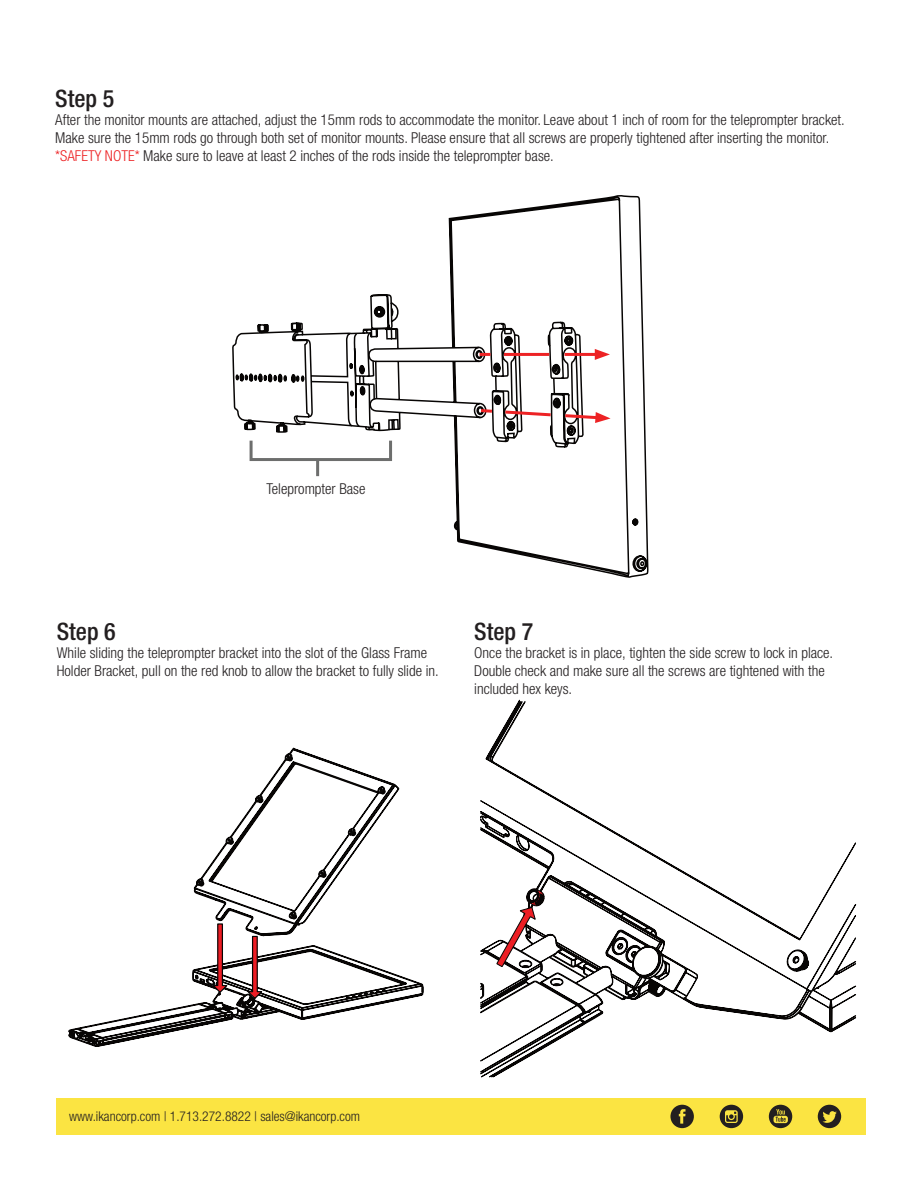
<style>
.page{position:relative;width:921px;height:1190px;background:#fff}
.page>*{position:absolute;margin:0;border:0;box-sizing:border-box;transform-origin:0 0}
.t1{font:500 condensed 24px "Helvetica Neue LT Std";color:#231f20}
.t2{font:300 condensed 15px/18px "Helvetica Neue LT Std";color:#231f20}
.t3{font:300 condensed 13.5px "Helvetica Neue LT Std";color:#231f20}
.s1{color:#ed2224}
</style>
<div class="page">
<svg style="left:232px;top:195px;width:417px;height:383px"></svg>
<svg style="left:235px;top:331px;width:413px;height:241px"></svg>
<svg style="left:480px;top:353px;width:10px;height:3px"></svg>
<svg style="left:478px;top:407px;width:17px;height:7px"></svg>
<hr style="left:504px;top:353px;width:45px;height:3px;background:#ed2224">
<svg style="left:502px;top:409px;width:52px;height:9px"></svg>
<hr style="left:565px;top:353px;width:35px;height:3px;background:#ed2224">
<svg style="left:595px;top:349px;width:15px;height:11px"></svg>
<svg style="left:562px;top:412px;width:49px;height:11px"></svg>
<div style="left:56px;top:1098px;width:810px;height:36px;background:#fbe442"></div>
<svg style="left:670px;top:1104px;width:24px;height:24px"></svg>
<svg style="left:769px;top:1104px;width:23px;height:24px"></svg>
<svg style="left:720px;top:1104px;width:23px;height:24px"></svg>
<svg style="left:818px;top:1104px;width:23px;height:24px"></svg>
<div style="left:250px;top:439px;width:142px;height:22px;border:3px solid #6d6e6d"></div>
<hr style="left:316px;top:460px;width:3px;height:16px;background:#6d6e6d">
<svg style="left:68px;top:747px;width:356px;height:300px"></svg>
<svg style="left:480px;top:800px;width:377px;height:277px"></svg>
<svg style="left:549px;top:977px;width:15px;height:9px"></svg>
<svg style="left:611px;top:940px;width:19px;height:15px"></svg>
<svg style="left:480px;top:982px;width:4px;height:17px"></svg>
<svg style="left:786px;top:949px;width:23px;height:23px"></svg>
<svg style="left:486px;top:699px;width:370px;height:241px"></svg>
<svg style="left:480px;top:809px;width:74px;height:159px"></svg>
<h1 class="t1" style="left:55px;top:90px;width:61px">Step 5</h1>
<p class="t2" style="left:55px;top:113px;width:791px">After the monitor mounts are attached, adjust the 15mm rods to accommodate the monitor. Leave about 1 inch of room for the teleprompter bracket.<br>Make sure the 15mm rods go through both set of monitor mounts. Please ensure that all screws are properly tightened after inserting the monitor. <span class="s1">*SAFETY NOTE*</span> Make sure to leave at least 2 inches of the rods inside the teleprompter base.</p>
<p class="t2" style="left:266px;top:481px;width:101px">Teleprompter Base</p>
<h1 class="t1" style="left:57px;top:622px;width:61px">Step 6</h1>
<p class="t2" style="left:57px;top:645px;width:383px">While sliding the teleprompter bracket into the slot of the Glass Frame<br>Holder Bracket, pull on the red knob to allow the bracket to fully slide in.</p>
<h1 class="t1" style="left:474px;top:622px;width:61px">Step 7</h1>
<p class="t2" style="left:474px;top:645px;width:360px">Once the bracket is in place, tighten the side screw to lock in place.<br>Double check and make sure all the screws are tightened with the included hex keys.</p>
<p class="t3" style="left:69px;top:1111px;width:292px">www.ikancorp.com | 1.713.272.8822 | sales@ikancorp.com</p>
</div>
